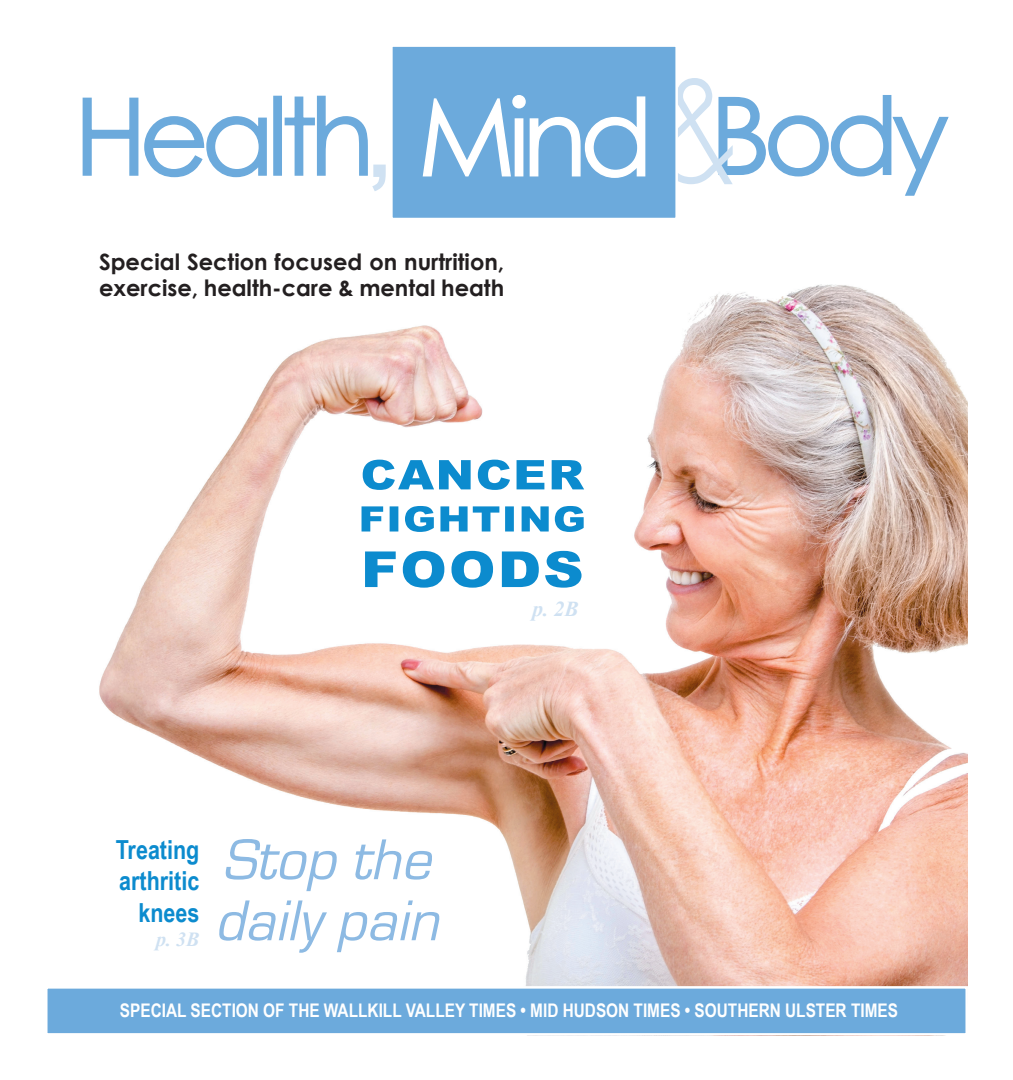
<style>
.page{position:relative;width:1013px;height:1080px;background:#fff}
.page>*{position:absolute;margin:0;border:0;box-sizing:border-box;transform-origin:0 0}
.t1{font:italic 59.62px/61px "Eurostile";color:#8dbae3}
.t2{font:700 26.25px/31.5px "Arial Narrow";color:#0c8bce;text-align:right}
.t3{font:700 22.5px/27px "Century Gothic";color:#231f20}
.t4{font:italic 700 21.25px "Times New Roman";color:#cfe1f2}
.t5{font:italic 700 20px "Times New Roman";color:#cfe1f2}
.t6{font:700 18.75px "Arial Narrow";color:#fff}
</style>
<div class="page">
<img style="left:99px;top:284px;width:869px;height:702px">
<svg style="left:678px;top:78px;width:271px;height:118px"></svg>
<div style="left:390px;top:44px;width:288px;height:176px;background:#6caadc;border:2px solid #fff"></div>
<svg style="left:422px;top:95px;width:224px;height:83px"></svg>
<svg style="left:82px;top:95px;width:304px;height:96px"></svg>
<svg style="left:365px;top:551px;width:216px;height:37px"></svg>
<svg style="left:361px;top:506px;width:222px;height:26px"></svg>
<svg style="left:363px;top:460px;width:221px;height:30px"></svg>
<div style="left:45px;top:986px;width:923px;height:50px;background:#6caadc;border:2px solid #fff"></div>
<p class="t3" style="left:99px;top:247px;width:407px">Special Section focused on nurtrition, exercise, health-care &amp; mental heath</p>
<h2 class="t2" style="left:116px;top:832px;width:85px">Treating arthritic knees</h2>
<p class="t5" style="left:156px;top:925px;width:45px">p. 3B</p>
<h1 class="t1" style="left:214px;top:830px;width:240px">Stop the daily pain</h1>
<p class="t4" style="left:532px;top:594px;width:48px">p. 2B</p>
<p class="t6" style="left:120px;top:996px;width:779px">SPECIAL SECTION OF THE WALLKILL VALLEY TIMES • MID HUDSON TIMES • SOUTHERN ULSTER TIMES</p>
</div>
